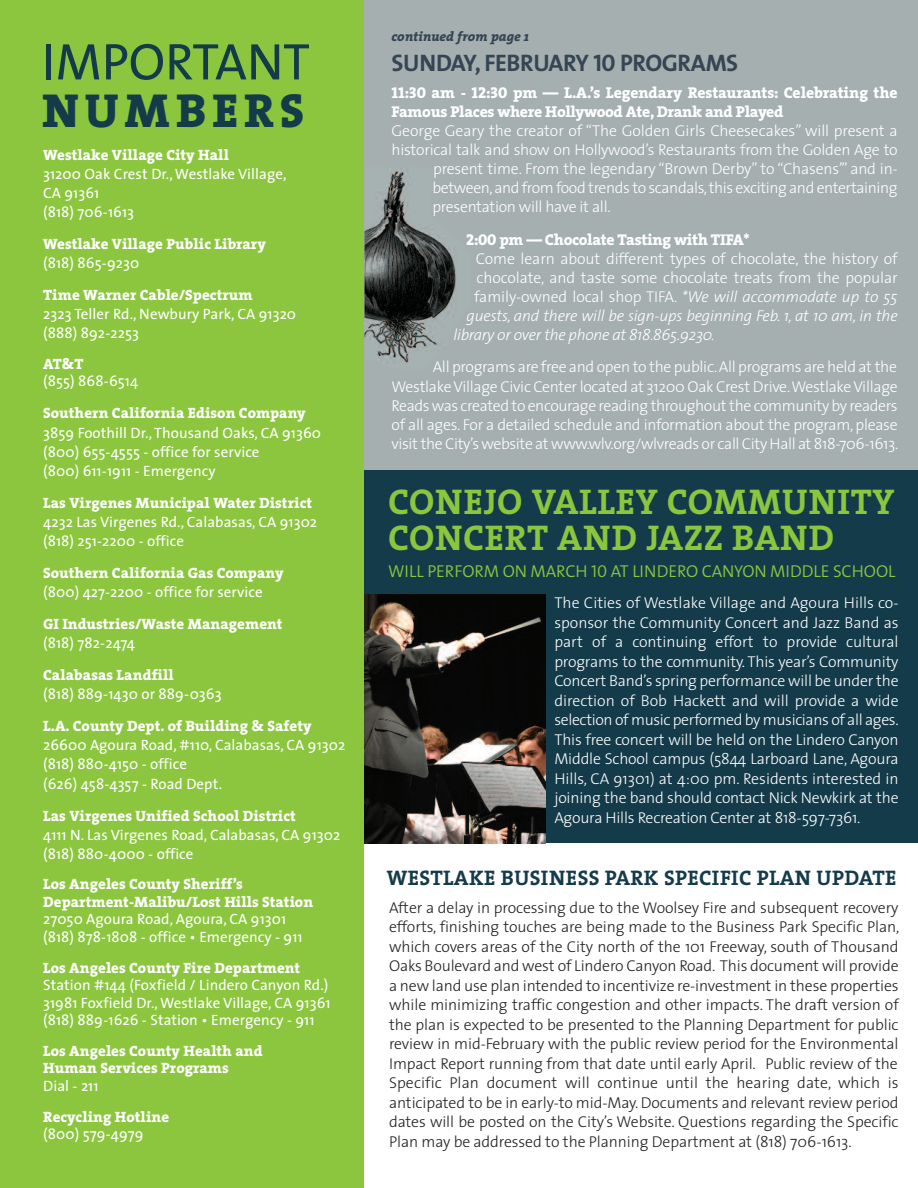
<style>
.page{position:relative;width:918px;height:1188px;background:#fff}
.page>*{position:absolute;margin:0;border:0;box-sizing:border-box;transform-origin:0 0}
.t1{font:51.9px "The Sans Caps";letter-spacing:-.005em;color:#143b4a}
.t2{font:48px "The Serif Extra Bold Caps";letter-spacing:.12em;color:#143b4a}
.t3{font:700 36px/36px "The Serif";letter-spacing:.02em;color:#8bc63e}
.t4{font:24px "The Mix Bold Caps";letter-spacing:-.02em;color:#364554}
.t5{font:700 21.15px "The Serif";letter-spacing:.02em;color:#143b4a}
.t6{font:300 17.25px "The Sans";letter-spacing:-.005em;color:#8bc63e}
.t7{font:300 15.75px/19.5px "The Sans";letter-spacing:-.015em;color:#fff;text-align:justify}
.t8{font:300 15.75px/19.5px "The Sans";letter-spacing:-.005em;color:#231f20;text-align:justify}
.t9{font:800 15.75px/19px "The Serif";letter-spacing:-.02em;color:#fff}
.t10{font:italic 300 15.75px "The Sans";letter-spacing:-.01em;color:#fff}
.t11{font:15px/19px "The Sans";letter-spacing:.005em;color:#fff}
.t12{font:800 15px/17.5px "The Serif";letter-spacing:.005em;color:#fff}
.t13{font:italic 800 13.5px "The Serif";color:#364554}
.s1{font-family:"The Serif Extra Bold Caps";font-weight:400}
.s2{font-style:italic}
.s3{font-family:"The Sans Semi Light Caps";font-weight:400}
</style>
<div class="page">
<div style="left:360px;top:467px;width:558px;height:376px;background:#143b4a"></div>
<img style="left:364px;top:595px;width:182px;height:248px">
<div style="left:351px;top:0;width:567px;height:470px;background:#a5afaf"></div>
<hr style="left:917px;top:626px;width:1px;height:431px;background:#c9e3e9">
<hr style="left:917px;top:1037px;width:1px;height:151px;background:#143b4a">
<div style="left:0;top:0;width:364px;height:1188px;background:#8bc63e"></div>
<img style="left:364px;top:168px;width:92px;height:195px">
<h1 class="t1" style="left:42px;top:44px;width:269px">IMPORTANT</h1>
<h2 class="t2" style="left:42px;top:95px;width:264px">NUMBERS</h2>
<p class="t12" style="left:43px;top:148px;width:187px">Westlake Village City Hall</p>
<p class="t11" style="left:43px;top:166px;width:245px">31200 Oak Crest Dr.,Westlake Village,<br>CA 91361<br>(818) 706-1613</p>
<p class="t12" style="left:43px;top:237px;width:224px">Westlake Village Public Library</p>
<p class="t11" style="left:43px;top:255px;width:98px">(818) 865-9230</p>
<p class="t12" style="left:43px;top:288px;width:211px">Time Warner Cable/Spectrum</p>
<p class="t11" style="left:43px;top:306px;width:255px">2323 Teller Rd., Newbury Park, CA 91320 (888) 892-2253</p>
<p class="t12" style="left:43px;top:357px;width:42px">AT&amp;T</p>
<p class="t11" style="left:43px;top:373px;width:97px">(855) 868-6514</p>
<p class="t12" style="left:43px;top:406px;width:264px">Southern California Edison Company</p>
<p class="t11" style="left:43px;top:424px;width:279px">3859 Foothill Dr., Thousand Oaks, CA 91360 (800) 655-4555 - office for service<br>(800) 611-1911 - Emergency</p>
<p class="t12" style="left:43px;top:496px;width:270px">Las Virgenes Municipal Water District</p>
<p class="t11" style="left:43px;top:514px;width:276px">4232 Las Virgenes Rd., Calabasas, CA 91302 (818) 251-2200 - office</p>
<p class="t12" style="left:43px;top:566px;width:242px">Southern California Gas Company</p>
<p class="t11" style="left:43px;top:584px;width:221px">(800) 427-2200 - office for service</p>
<p class="t12" style="left:43px;top:617px;width:241px">GI Industries/Waste Management</p>
<p class="t11" style="left:43px;top:635px;width:93px">(818) 782-2474</p>
<p class="t12" style="left:43px;top:668px;width:132px">Calabasas Landfill</p>
<p class="t11" style="left:43px;top:686px;width:180px">(818) 889-1430 or 889-0363</p>
<p class="t12" style="left:43px;top:719px;width:270px">L.A. County Dept. of Building &amp; Safety</p>
<p class="t11" style="left:43px;top:737px;width:304px">26600 Agoura Road, #110, Calabasas, CA 91302 (818) 880-4150 - office<br>(626) 458-4357 - Road Dept.</p>
<p class="t12" style="left:43px;top:809px;width:254px">Las Virgenes Unified School District</p>
<p class="t11" style="left:43px;top:827px;width:299px">4111 N. Las Virgenes Road, Calabasas, CA 91302 (818) 880-4000 - office</p>
<p class="t12" style="left:43px;top:877px;width:272px">Los Angeles County Sheriff’s<br>Department-Malibu/Lost Hills Station</p>
<p class="t11" style="left:43px;top:912px;width:261px;line-height:17.5px">27050 Agoura Road, Agoura, CA 91301 (818) 878-1808 - office • Emergency - 911</p>
<p class="t12" style="left:43px;top:961px;width:259px">Los Angeles County Fire Department</p>
<p class="t11" style="left:43px;top:978px;width:289px;line-height:17.5px">Station #144 (Foxfield / Lindero Canyon Rd.)<br>31981 Foxfield Dr.,Westlake Village, CA 91361 (818) 889-1626 - Station • Emergency - 911</p>
<p class="t12" style="left:43px;top:1044px;width:221px">Los Angeles County Health and<br>Human Services Programs</p>
<p class="t11" style="left:43px;top:1078px;width:57px">Dial - 211</p>
<p class="t12" style="left:43px;top:1109px;width:128px">Recycling Hotline</p>
<p class="t11" style="left:43px;top:1126px;width:102px">(800) 579-4979</p>
<p class="t13" style="left:392px;top:32px;width:139px">continued from page 1</p>
<h3 class="t4" style="left:392px;top:55px;width:348px">SUNDAY, FEBRUARY 10 PROGRAMS</h3>
<p class="t9" style="left:392px;top:85px;width:508px"><span class="s1">11:30</span> am - <span class="s1">12:30</span> pm — L.A.’s Legendary Restaurants: Celebrating the<br>Famous Places where Hollywood Ate, Drank and Played</p>
<p class="t7" style="left:392px;top:122px;width:508px">George Geary the creator of “The Golden Girls Cheesecakes” will present a</p>
<p class="t7" style="left:392px;top:141px;width:508px">historical talk and show on Hollywood’s Restaurants from the Golden Age to</p>
<p class="t7" style="left:433px;top:160px;width:466px">present time. From the legendary “Brown Derby” to “Chasens’” and in-</p>
<p class="t7" style="left:432px;top:180px;width:467px">between,and from food trends to scandals,this exciting and entertaining</p>
<p class="t7" style="left:432px;top:199px;width:180px">presentation will have it all.</p>
<p class="t9" style="left:466px;top:232px;width:285px"><span class="s1">2:00</span> pm — Chocolate Tasting with TIFA*</p>
<p class="t7" style="left:476px;top:250px;width:423px">Come learn about different types of chocolate, the history of</p>
<p class="t7" style="left:477px;top:269px;width:423px">chocolate, and taste some chocolate treats from the popular</p>
<p class="t7" style="left:474px;top:288px;width:425px">family-owned local shop TIFA. <span class="s2">*We will accommodate up to 55</span></p>
<p class="t10" style="left:467px;top:309px;width:433px">guests, and there will be sign-ups beginning Feb. 1, at 10 am, in the</p>
<p class="t10" style="left:453px;top:328px;width:263px">library or over the phone at 818.865.9230.</p>
<p class="t7" style="left:392px;top:359px;width:508px;line-height:19px;text-indent:41px">All programs are free and open to the public.All programs are held at the WestlakeVillage Civic Center located at 31200 Oak Crest Drive.WestlakeVillage Reads was created to encourage reading throughout the community by readers of all ages. For a detailed schedule and information about the program, please visit the City’s website at www.wlv.org/wlvreads or call City Hall at 818-706-1613.</p>
<h3 class="t3" style="left:388px;top:488px;width:508px">CONEJO VALLEY COMMUNITY<br>CONCERT AND JAZZ BAND</h3>
<p class="t6" style="left:388px;top:565px;width:509px">WILL PERFORM ON MARCH <span class="s3">10</span> AT LINDERO CANYON MIDDLE SCHOOL</p>
<p class="t7" style="left:554px;top:595px;width:346px">The Cities of Westlake Village and Agoura Hills co&shy;sponsor the Community Concert and Jazz Band as part of a continuing effort to provide cultural programs to the community. This year’s Community Concert Band’s spring performance will be under the direction of Bob Hackett and will provide a wide selection of music performed by musicians of all ages.<br>This free concert will be held on the Lindero Canyon Middle School campus (5844 Larboard Lane, Agoura Hills, CA 91301) at 4:00 pm. Residents interested in joining the band should contact Nick Newkirk at the Agoura Hills Recreation Center at 818-597-7361.</p>
<h3 class="t5" style="left:387px;top:871px;width:511px">WESTLAKE BUSINESS PARK SPECIFIC PLAN UPDATE</h3>
<p class="t8" style="left:389px;top:899px;width:512px">After a delay in processing due to the Woolsey Fire and subsequent recovery efforts, finishing touches are being made to the Business Park Specific Plan, which covers areas of the City north of the 101 Freeway, south of Thousand Oaks Boulevard and west of Lindero Canyon Road. This document will provide a new land use plan intended to incentivize re-investment in these properties while minimizing traffic congestion and other impacts. The draft version of the plan is expected to be presented to the Planning Department for public review in mid-February with the public review period for the Environmental Impact Report running from that date until early April. Public review of the Specific Plan document will continue until the hearing date, which is anticipated to be in early-to mid-May. Documents and relevant review period dates will be posted on the City’s Website. Questions regarding the Specific Plan may be addressed to the Planning Department at (818) 706-1613.</p>
</div>
